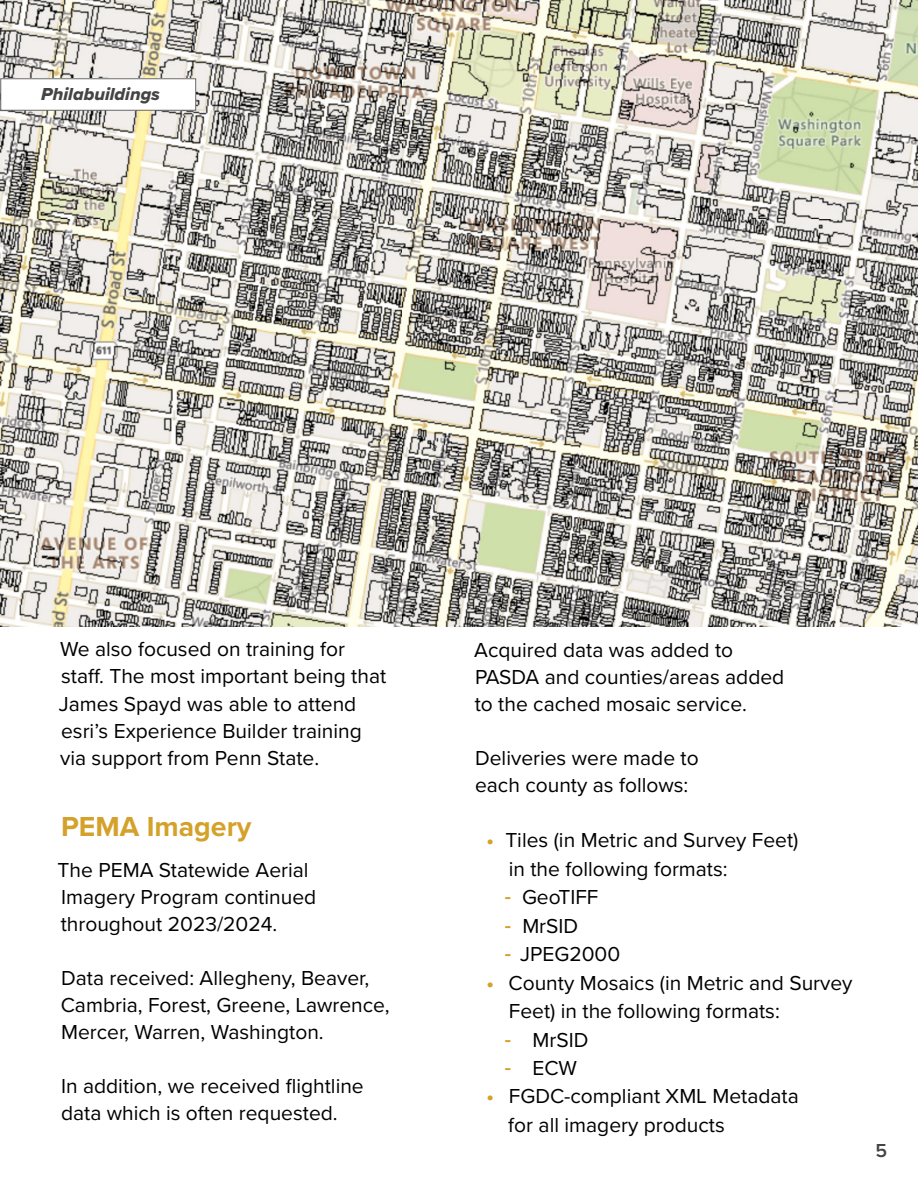
<style>
.page{position:relative;width:918px;height:1188px;background:#fff}
.page>*{position:absolute;margin:0;border:0;box-sizing:border-box;transform-origin:0 0}
.t1{font:700 28.5px "Proxima Nova";color:#d4a12a}
.t2{font:21px/27px "Proxima Nova";color:#000}
.t3{font:600 19.5px "Proxima Nova";color:#444}
.t4{font:18px "Proxima Nova Extrabld It";color:#444}
.s1{font-weight:700;color:#d4a12a}
.s2{font-family:"Helvetica";color:#d4a12a}
</style>
<div class="page">
<img style="left:0;top:0;width:918px;height:626px">
<div style="left:1px;top:79px;width:195px;height:31px;background:#fff"></div>
<p class="t4" style="left:41px;top:80px;width:120px">Philabuildings</p>
<p class="t2" style="left:59px;top:635px;width:329px">We also focused on training for staff. The most important being that<br>James Spayd was able to attend esri’s Experience Builder training via support from Penn State.</p>
<h1 class="t1" style="left:61px;top:806px;width:192px">PEMA Imagery</h1>
<p class="t2" style="left:58px;top:856px;width:260px">The PEMA Statewide Aerial<br>Imagery Program continued throughout 2023/2024.</p>
<p class="t2" style="left:61px;top:964px;width:330px">Data received: Allegheny, Beaver,<br>Cambria, Forest, Greene, Lawrence,<br>Mercer, Warren, Washington.</p>
<p class="t2" style="left:61px;top:1072px;width:304px">In addition, we received flightline data which is often requested.</p>
<p class="t2" style="left:474px;top:635px;width:312px">Acquired data was added to<br>PASDA and counties/areas added to the cached mosaic service.</p>
<p class="t2" style="left:475px;top:743px;width:225px">Deliveries were made to each county as follows:</p>
<p class="t2" style="left:509px;top:825px;width:291px;line-height:28.5px;text-indent:-22px"><span class="s1">•</span> Tiles (in Metric and Survey Feet) in the following formats:</p>
<p class="t2" style="left:504px;top:883px;width:96px"><span class="s2">-</span> GeoTIFF</p>
<p class="t2" style="left:504px;top:911px;width:75px"><span class="s2">-</span> MrSID</p>
<p class="t2" style="left:504px;top:940px;width:117px"><span class="s2">-</span> JPEG2000</p>
<p class="t2" style="left:509px;top:967px;width:345px;line-height:28.5px;text-indent:-22px"><span class="s1">•</span> County Mosaics (in Metric and Survey<br>Feet) in the following formats:</p>
<p class="t2" style="left:504px;top:1025px;width:86px"><span class="s2">-</span> MrSID</p>
<p class="t2" style="left:504px;top:1054px;width:74px"><span class="s2">-</span> ECW</p>
<p class="t2" style="left:508px;top:1081px;width:292px;line-height:28.5px;text-indent:-22px"><span class="s1">•</span> FGDC-compliant XML Metadata for all imagery products</p>
<p class="t3" style="left:876px;top:1136px;width:13px">5</p>
</div>
